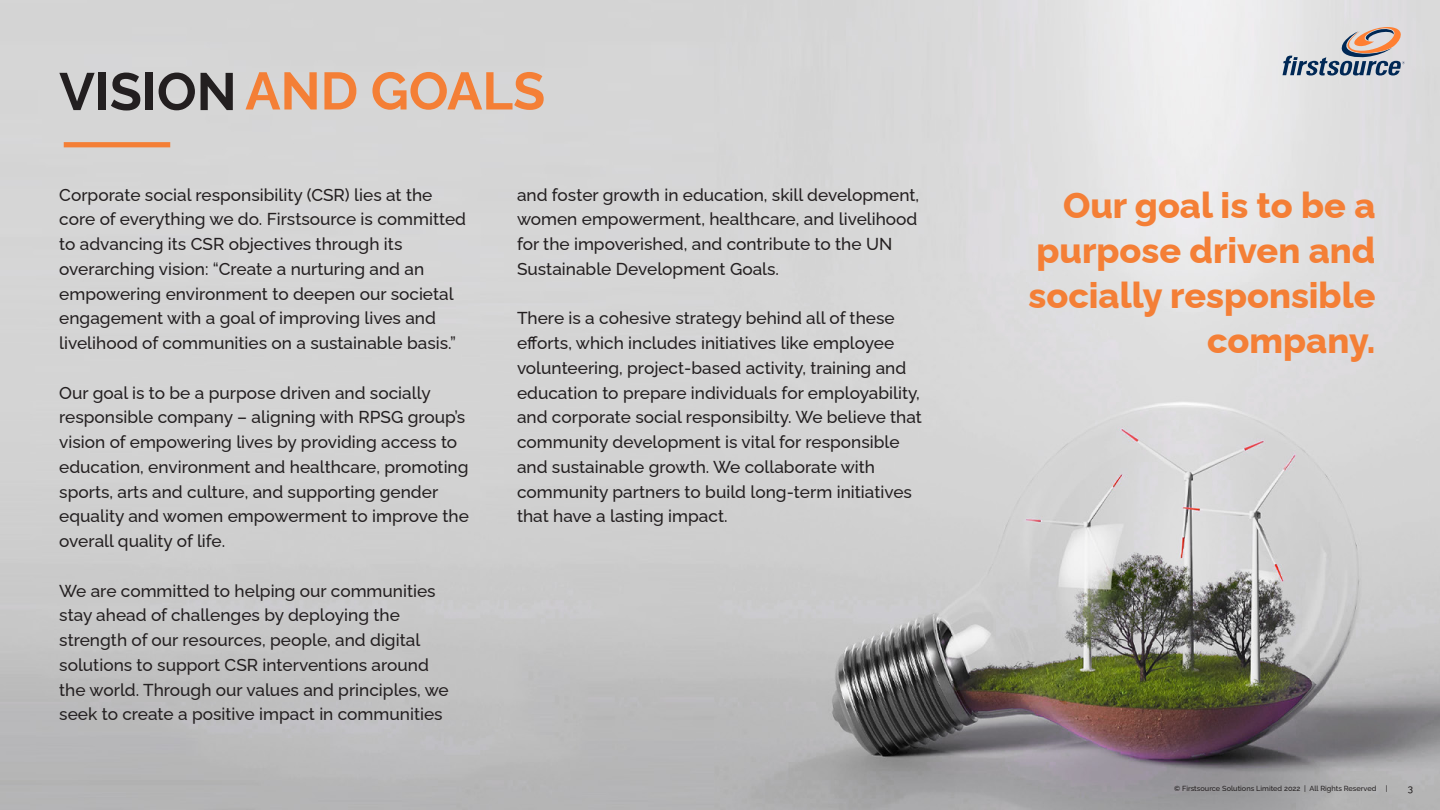
<style>
.page{position:relative;width:1440px;height:810px;background:#fff}
.page>*{position:absolute;margin:0;border:0;box-sizing:border-box;transform-origin:0 0}
.t1{font:700 52.5px "Raleway";color:#f47f36}
.t2{font:800 36px/45px "Raleway";color:#f47f36;text-align:right}
.t3{font:500 17.25px/24.8px "Raleway";color:#231f20}
.t4{font:500 9.75px "Raleway";color:#231f20}
.t5{font:500 7.35px "Raleway";color:#231f20}
.s1{color:#231f20}
</style>
<div class="page">
<img style="left:0;top:0;width:1440px;height:810px">
<div style="left:64px;top:142px;width:106px;height:5px;background:#f47f36"></div>
<svg style="left:1283px;top:27px;width:122px;height:49px"></svg>
<h1 class="t1" style="left:59px;top:70px;width:487px"><span class="s1">VISION</span> AND GOALS</h1>
<p class="t3" style="left:59px;top:184px;width:408px">Corporate social responsibility (CSR) lies at the core of everything we do. Firstsource is committed to advancing its CSR objectives through its overarching vision: “Create a nurturing and an empowering environment to deepen our societal engagement with a goal of improving lives and livelihood of communities on a sustainable basis.”</p>
<p class="t3" style="left:59px;top:382px;width:411px">Our goal is to be a purpose driven and socially responsible company – aligning with RPSG group’s vision of empowering lives by providing access to education, environment and healthcare, promoting sports, arts and culture, and supporting gender equality and women empowerment to improve the overall quality of life.</p>
<p class="t3" style="left:59px;top:580px;width:391px">We are committed to helping our communities stay ahead of challenges by deploying the strength of our resources, people, and digital solutions to support CSR interventions around the world. Through our values and principles, we seek to create a positive impact in communities</p>
<p class="t3" style="left:517px;top:184px;width:404px">and foster growth in education, skill development, women empowerment, healthcare, and livelihood for the impoverished, and contribute to the UN Sustainable Development Goals.</p>
<p class="t3" style="left:517px;top:307px;width:407px">There is a cohesive strategy behind all of these efforts, which includes initiatives like employee volunteering, project-based activity, training and education to prepare individuals for employability, and corporate social responsibilty. We believe that community development is vital for responsible and sustainable growth. We collaborate with community partners to build long-term initiatives that have a lasting impact.</p>
<h2 class="t2" style="left:1029px;top:187px;width:349px">Our goal is to be a purpose driven and socially responsible company.</h2>
<p class="t5" style="left:1174px;top:785px;width:204px">© Firstsource Solutions Limited 2022 | All Rights Reserved</p>
<p class="t5" style="left:1386px;top:785px;width:3px">|</p>
<p class="t4" style="left:1408px;top:785px;width:7px">3</p>
</div>
